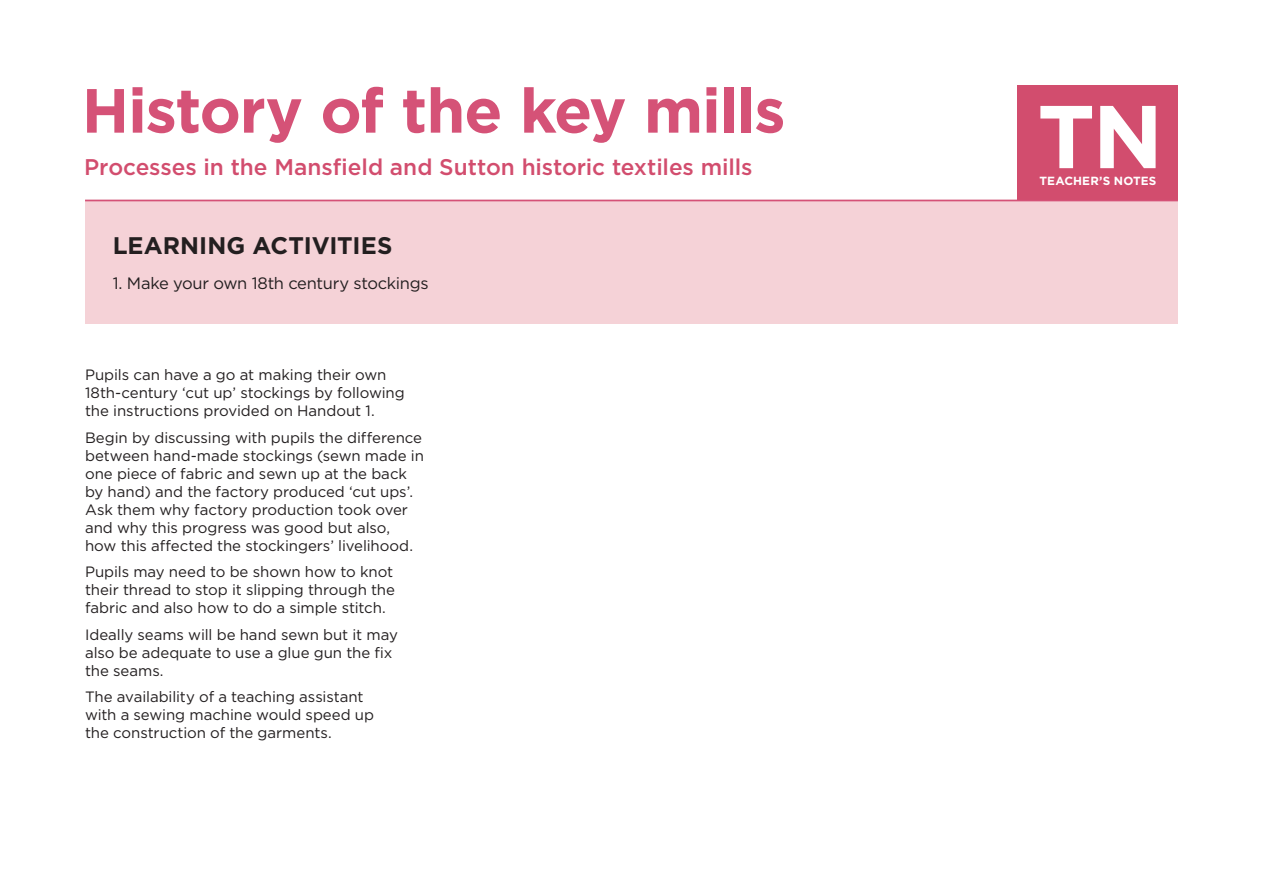
<style>
.page{position:relative;width:1263px;height:893px;background:#fff}
.page>*{position:absolute;margin:0;border:0;box-sizing:border-box;transform-origin:0 0}
.t1{font:700 88.95px "Gotham";color:#fff}
.t2{font:700 62.25px "Gotham";letter-spacing:-.02em;color:#d55277}
.t3{font:700 24px "Gotham";color:#231f20}
.t4{font:500 22.65px "Gotham";letter-spacing:-.005em;color:#d24d6e}
.t5{font:16.5px "Gotham";letter-spacing:-.02em;color:#231f20}
.t6{font:15px/18px "Gotham";letter-spacing:-.005em;color:#231f20}
.t7{font:700 11.85px "Gotham";letter-spacing:.005em;color:#fff}
</style>
<div class="page">
<div style="left:1017px;top:85px;width:161px;height:116px;background:#d24d6e"></div>
<div style="left:85px;top:200px;width:1093px;height:123px;background:#f5d2d7"></div>
<hr style="left:85px;top:200px;width:1093px;height:1px;background:#d55277">
<h2 class="t2" style="left:82px;top:75px;width:705px">History of the key mills</h2>
<h3 class="t4" style="left:84px;top:154px;width:670px">Processes in the Mansfield and Sutton historic textiles mills</h3>
<h3 class="t3" style="left:113px;top:231px;width:281px">LEARNING ACTIVITIES</h3>
<p class="t5" style="left:113px;top:274px;width:317px">1. Make your own 18th century stockings</p>
<p class="t6" style="left:85px;top:366px;width:321px">Pupils can have a go at making their own<br>18th-century ‘cut up’ stockings by following the instructions provided on Handout 1.</p>
<p class="t6" style="left:85px;top:428px;width:340px">Begin by discussing with pupils the difference between hand-made stockings (sewn made in one piece of fabric and sewn up at the back by hand) and the factory produced ‘cut ups’.<br>Ask them why factory production took over and why this progress was good but also, how this affected the stockingers’ livelihood.</p>
<p class="t6" style="left:85px;top:563px;width:312px;text-align:justify">Pupils may need to be shown how to knot their thread to stop it slipping through the fabric and also how to do a simple stitch.</p>
<p class="t6" style="left:85px;top:625px;width:314px">Ideally seams will be hand sewn but it may also be adequate to use a glue gun the fix the seams.</p>
<p class="t6" style="left:85px;top:688px;width:291px">The availability of a teaching assistant with a sewing machine would speed up the construction of the garments.</p>
<h1 class="t1" style="left:1037px;top:85px;width:127px">TN</h1>
<p class="t7" style="left:1040px;top:174px;width:118px">TEACHER’S NOTES</p>
</div>
